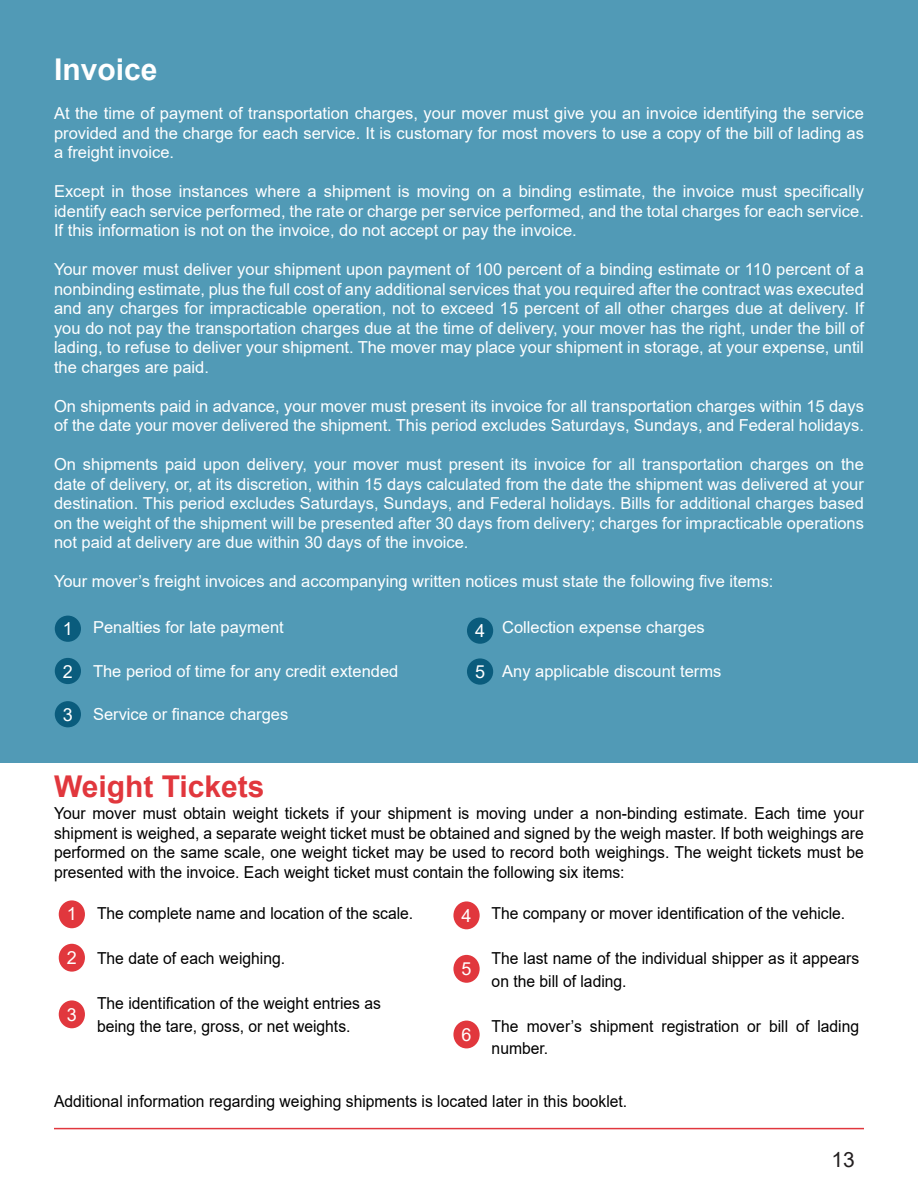
<style>
.page{position:relative;width:918px;height:1188px;background:#fff}
.page>*{position:absolute;margin:0;border:0;box-sizing:border-box;transform-origin:0 0}
.t1{font:700 30px "Arial";color:#e1373d}
.t2{font:700 30px "Arial";color:#fff}
.t3{font:21px "Arial";color:#231f20}
.t4{font:18px "Arial";color:#fff}
.t5{font:16.5px/19.5px "Arial";color:#fff;text-align:justify}
.t6{font:16.5px/19.5px "Arial";color:#000;scale:.95 1}
</style>
<div class="page">
<hr style="left:54px;top:1128px;width:810px;height:1px;background:#e1373d">
<div style="left:0;top:0;width:918px;height:762px;background:#519ab6"></div>
<div style="left:55px;top:616px;width:26px;height:26px;background:#0a5c7d;border-radius:50%"></div>
<div style="left:55px;top:658px;width:26px;height:26px;background:#0a5c7d;border-radius:50%"></div>
<div style="left:55px;top:701px;width:26px;height:26px;background:#0a5c7d;border-radius:50%"></div>
<div style="left:467px;top:618px;width:26px;height:26px;background:#0a5c7d;border-radius:50%"></div>
<div style="left:467px;top:658px;width:26px;height:27px;background:#0a5c7d;border-radius:50%"></div>
<div style="left:59px;top:900px;width:26px;height:28px;background:#e1373d;border-radius:50%"></div>
<div style="left:453px;top:901px;width:27px;height:28px;background:#e1373d;border-radius:50%"></div>
<div style="left:59px;top:944px;width:26px;height:28px;background:#e1373d;border-radius:50%"></div>
<div style="left:453px;top:955px;width:27px;height:28px;background:#e1373d;border-radius:50%"></div>
<div style="left:59px;top:1000px;width:26px;height:28px;background:#e1373d;border-radius:50%"></div>
<div style="left:453px;top:1021px;width:27px;height:27px;background:#e1373d;border-radius:50%"></div>
<p class="t2" style="left:54px;top:49px;width:105px">Invoice</p>
<p class="t5" style="left:54px;top:104px;width:812px">At the time of payment of transportation charges, your mover must give you an invoice identifying the service provided and the charge for each service. It is customary for most movers to use a copy of the bill of lading as a freight invoice.</p>
<p class="t5" style="left:54px;top:182px;width:811px">Except in those instances where a shipment is moving on a binding estimate, the invoice must specifically identify each service performed, the rate or charge per service performed, and the total charges for each service.<br>If this information is not on the invoice, do not accept or pay the invoice.</p>
<p class="t5" style="left:54px;top:260px;width:812px">Your mover must deliver your shipment upon payment of 100 percent of a binding estimate or 110 percent of a nonbinding estimate, plus the full cost of any additional services that you required after the contract was executed and any charges for impracticable operation, not to exceed 15 percent of all other charges due at delivery. If you do not pay the transportation charges due at the time of delivery, your mover has the right, under the bill of lading, to refuse to deliver your shipment. The mover may place your shipment in storage, at your expense, until the charges are paid.</p>
<p class="t5" style="left:54px;top:396px;width:812px">On shipments paid in advance, your mover must present its invoice for all transportation charges within 15 days of the date your mover delivered the shipment. This period excludes Saturdays, Sundays, and Federal holidays.</p>
<p class="t5" style="left:54px;top:455px;width:812px">On shipments paid upon delivery, your mover must present its invoice for all transportation charges on the date of delivery, or, at its discretion, within 15 days calculated from the date the shipment was delivered at your destination. This period excludes Saturdays, Sundays, and Federal holidays. Bills for additional charges based on the weight of the shipment will be presented after 30 days from delivery; charges for impracticable operations not paid at delivery are due within 30 days of the invoice.</p>
<p class="t5" style="left:54px;top:572px;width:721px">Your mover’s freight invoices and accompanying written notices must state the following five items:</p>
<p class="t5" style="left:93px;top:618px;width:192px">Penalties for late payment</p>
<p class="t5" style="left:93px;top:661px;width:307px">The period of time for any credit extended</p>
<p class="t5" style="left:93px;top:704px;width:197px">Service or finance charges</p>
<p class="t5" style="left:502px;top:618px;width:204px">Collection expense charges</p>
<p class="t5" style="left:502px;top:661px;width:221px">Any applicable discount terms</p>
<p class="t4" style="left:63px;top:617px;width:12px">1</p>
<p class="t4" style="left:63px;top:659px;width:12px">2</p>
<p class="t4" style="left:63px;top:702px;width:12px">3</p>
<p class="t4" style="left:475px;top:618px;width:12px">4</p>
<p class="t4" style="left:475px;top:659px;width:12px">5</p>
<p class="t1" style="left:54px;top:765px;width:212px">Weight Tickets</p>
<p class="t6" style="left:54px;top:804px;width:854px;text-align:justify">Your mover must obtain weight tickets if your shipment is moving under a non-binding estimate. Each time your shipment is weighed, a separate weight ticket must be obtained and signed by the weigh master. If both weighings are performed on the same scale, one weight ticket may be used to record both weighings. The weight tickets must be presented with the invoice. Each weight ticket must contain the following six items:</p>
<p class="t6" style="left:97px;top:904px;width:334px">The complete name and location of the scale.</p>
<p class="t6" style="left:97px;top:949px;width:200px">The date of each weighing.</p>
<p class="t6" style="left:97px;top:994px;width:300px">The identification of the weight entries as</p>
<p class="t6" style="left:97px;top:1016px;width:268px">being the tare, gross, or net weights.</p>
<p class="t4" style="left:67px;top:902px;width:12px">1</p>
<p class="t4" style="left:462px;top:903px;width:12px">4</p>
<p class="t4" style="left:67px;top:945px;width:12px">2</p>
<p class="t4" style="left:462px;top:956px;width:12px">5</p>
<p class="t4" style="left:67px;top:1002px;width:12px">3</p>
<p class="t4" style="left:462px;top:1022px;width:12px">6</p>
<p class="t6" style="left:492px;top:904px;width:374px">The company or mover identification of the vehicle.</p>
<p class="t6" style="left:492px;top:947px;width:388px;line-height:22.5px">The last name of the individual shipper as it appears on the bill of lading.</p>
<p class="t6" style="left:492px;top:1015px;width:388px;line-height:22.5px">The mover’s shipment registration or bill of lading number.</p>
<p class="t6" style="left:54px;top:1091px;width:605px">Additional information regarding weighing shipments is located later in this booklet.</p>
<p class="t3" style="left:832px;top:1145px;width:25px">13</p>
</div>
